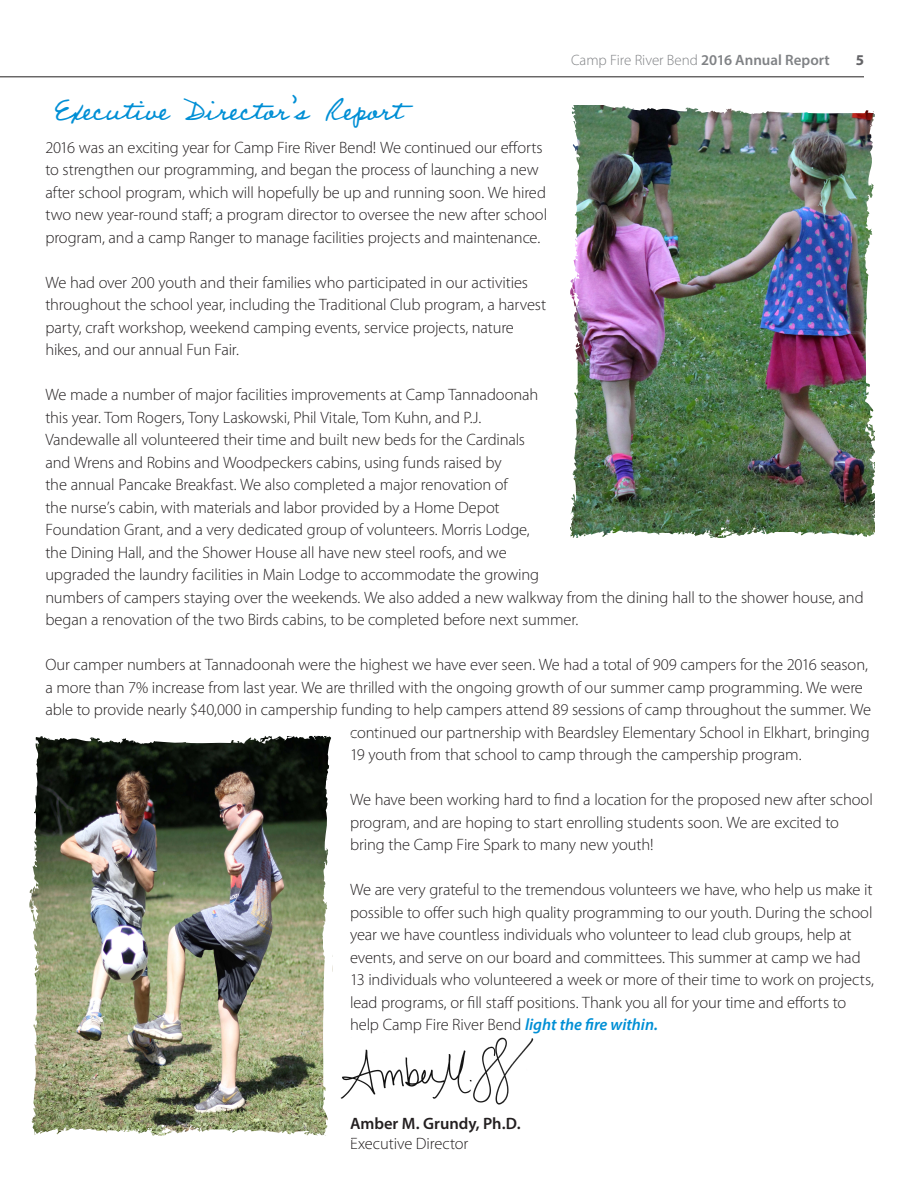
<style>
.page{position:relative;width:918px;height:1188px;background:#fff}
.page>*{position:absolute;margin:0;border:0;box-sizing:border-box;transform-origin:0 0}
.t1{font:33px "Professor";color:#008fd5}
.t2{font:300 16.5px/22.5px "Myriad Pro";letter-spacing:-.01em;color:#231f20}
.t3{font:600 16.5px "Myriad Pro";color:#231f20}
.t4{font:300 15px "Myriad Pro";letter-spacing:-.005em;color:#808285}
.t5{font:700 15px "Myriad Pro";color:#636366}
.s1{font-weight:600}
.s2{font-weight:600;font-style:italic;color:#008fd5}
</style>
<div class="page">
<hr style="left:0;top:77px;width:864px;height:1px;background:#231f20">
<img style="left:570px;top:105px;width:305px;height:433px">
<img style="left:29px;top:735px;width:304px;height:401px">
<img style="left:340px;top:1037px;width:194px;height:68px">
<h1 class="t1" style="left:54px;top:89px;width:350px">Executive Director’s Report</h1>
<p class="t4" style="left:571px;top:51px;width:260px">Camp Fire River Bend <span class="s1">2016 Annual Report</span></p>
<p class="t5" style="left:856px;top:50px;width:10px">5</p>
<p class="t2" style="left:45px;top:136px;width:503px">2016 was an exciting year for Camp Fire River Bend! We continued our efforts to strengthen our programming, and began the process of launching a new after school program, which will hopefully be up and running soon. We hired two new year-round staff; a program director to oversee the new after school program, and a camp Ranger to manage facilities projects and maintenance.</p>
<p class="t2" style="left:45px;top:271px;width:502px">We had over 200 youth and their families who participated in our activities throughout the school year, including the Traditional Club program, a harvest party, craft workshop, weekend camping events, service projects, nature hikes, and our annual Fun Fair.</p>
<p class="t2" style="left:45px;top:383px;width:820px">We made a number of major facilities improvements at Camp Tannadoonah<br>this year. Tom Rogers, Tony Laskowski, Phil Vitale, Tom Kuhn, and P.J.<br>Vandewalle all volunteered their time and built new beds for the Cardinals<br>and Wrens and Robins and Woodpeckers cabins, using funds raised by<br>the annual Pancake Breakfast. We also completed a major renovation of<br>the nurse’s cabin, with materials and labor provided by a Home Depot<br>Foundation Grant, and a very dedicated group of volunteers. Morris Lodge,<br>the Dining Hall, and the Shower House all have new steel roofs, and we<br>upgraded the laundry facilities in Main Lodge to accommodate the growing<br>numbers of campers staying over the weekends. We also added a new walkway from the dining hall to the shower house, and began a renovation of the two Birds cabins, to be completed before next summer.</p>
<p class="t2" style="left:45px;top:653px;width:824px">Our camper numbers at Tannadoonah were the highest we have ever seen. We had a total of 909 campers for the 2016 season,</p>
<p class="t2" style="left:45px;top:676px;width:819px">a more than 7% increase from last year. We are thrilled with the ongoing growth of our summer camp programming. We were</p>
<p class="t2" style="left:45px;top:698px;width:827px">able to provide nearly $40,000 in campership funding to help campers attend 89 sessions of camp throughout the summer. We</p>
<p class="t2" style="left:350px;top:721px;width:521px">continued our partnership with Beardsley Elementary School in Elkhart, bringing</p>
<p class="t2" style="left:350px;top:743px;width:453px">19 youth from that school to camp through the campership program.</p>
<p class="t2" style="left:350px;top:788px;width:524px">We have been working hard to find a location for the proposed new after school program, and are hoping to start enrolling students soon. We are excited to bring the Camp Fire Spark to many new youth!</p>
<p class="t2" style="left:350px;top:878px;width:526px">We are very grateful to the tremendous volunteers we have, who help us make it possible to offer such high quality programming to our youth. During the school year we have countless individuals who volunteer to lead club groups, help at events, and serve on our board and committees. This summer at camp we had 13 individuals who volunteered a week or more of their time to work on projects, lead programs, or fill staff positions. Thank you all for your time and efforts to help Camp Fire River Bend <span class="s2">light the fire within.</span></p>
<p class="t3" style="left:350px;top:1113px;width:172px">Amber M. Grundy, Ph.D.</p>
<p class="t2" style="left:350px;top:1132px;width:120px">Executive Director</p>
</div>
